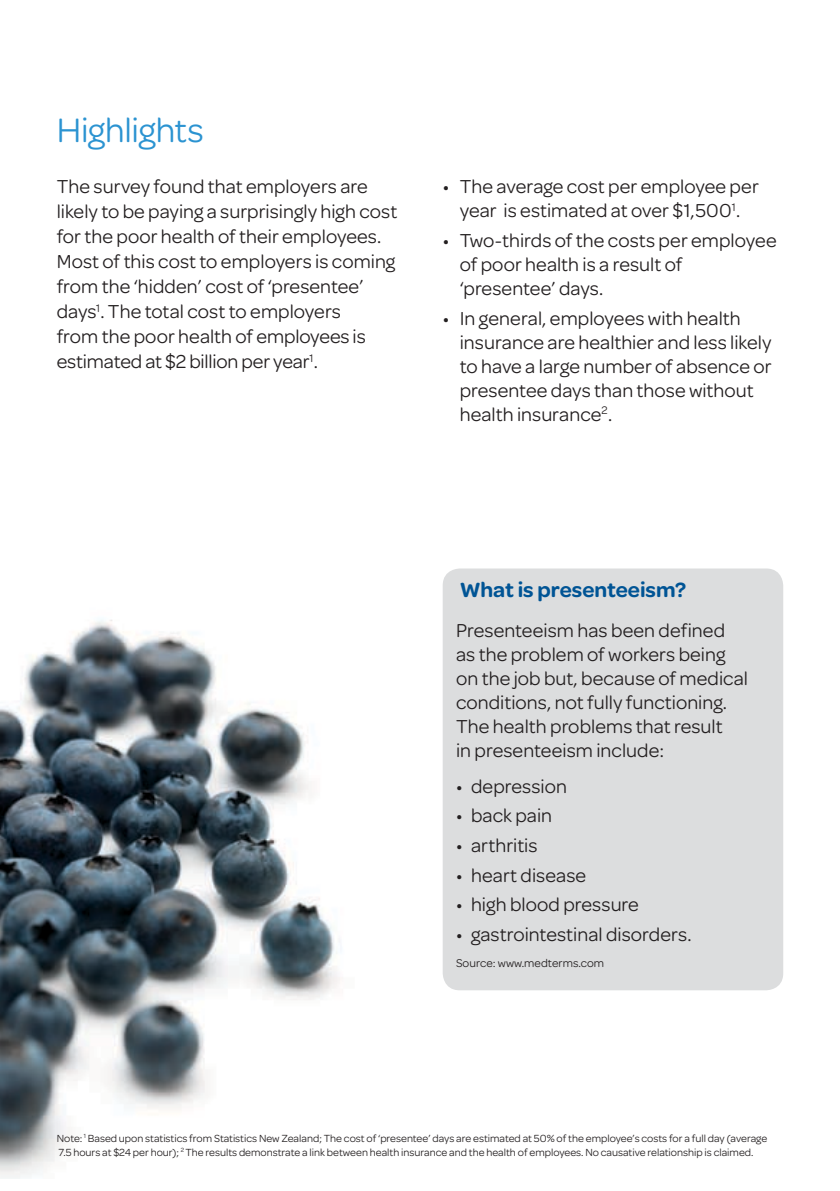
<style>
.page{position:relative;width:840px;height:1191px;background:#fff}
.page>*{position:absolute;margin:0;border:0;box-sizing:border-box;transform-origin:0 0}
.t1{font:36px "Omnes";letter-spacing:-.01em;color:#2b93d1}
.t2{font:600 22px "Omnes";color:#005495}
.t3{font:20px/24px "Omnes";letter-spacing:.005em;color:#231f20}
.t4{font:12px "Omnes";letter-spacing:.005em;color:#231f20}
.t5{font:11px/14px "Omnes";color:#231f20}
</style>
<div class="page">
<img style="left:0;top:619px;width:340px;height:559px">
<div style="left:442px;top:568px;width:340px;height:422px;background:#dcddde;border-radius:17px"></div>
<h1 class="t1" style="left:57px;top:110px;width:148px">Highlights</h1>
<p class="t3" style="left:57px;top:174px;width:342px;line-height:25px">The survey found that employers are likely to be paying a surprisingly high cost for the poor health of their employees.<br>Most of this cost to employers is coming from the ‘hidden’ cost of ‘presentee’ days<sup>1</sup>. The total cost to employers<br>from the poor health of employees is estimated at $2 billion per year<sup>1</sup>.</p>
<p class="t3" style="left:442px;top:175px;width:317px;text-align:center">• The average cost per employee per year is estimated at over $1,500<sup>1</sup>.</p>
<p class="t3" style="left:459px;top:228px;width:318px;text-indent:-17px">• Two-thirds of the costs per employee of poor health is a result of ‘presentee’ days.</p>
<p class="t3" style="left:459px;top:306px;width:313px;text-indent:-17px">• In general, employees with health insurance are healthier and less likely to have a large number of absence or presentee days than those without health insurance<sup>2</sup>.</p>
<p class="t2" style="left:459px;top:577px;width:228px">What is presenteeism?</p>
<p class="t3" style="left:456px;top:618px;width:293px">Presenteeism has been defined as the problem of workers being on the job but, because of medical conditions, not fully functioning.<br>The health problems that result<br>in presenteeism include:</p>
<p class="t3" style="left:456px;top:774px;width:112px">• depression</p>
<p class="t3" style="left:456px;top:803px;width:98px">• back pain</p>
<p class="t3" style="left:456px;top:833px;width:83px">• arthritis</p>
<p class="t3" style="left:456px;top:863px;width:131px">• heart disease</p>
<p class="t3" style="left:456px;top:892px;width:184px">• high blood pressure</p>
<p class="t3" style="left:456px;top:922px;width:237px">• gastrointestinal disorders.</p>
<p class="t4" style="left:456px;top:956px;width:149px">Source: www.medterms.com</p>
<p class="t5" style="left:57px;top:1131px;width:711px">Note: <sup>1</sup> Based upon statistics from Statistics New Zealand; The cost of ‘presentee’ days are estimated at 50% of the employee’s costs for a full day (average<br>7.5 hours at $24 per hour); <sup>2</sup> The results demonstrate a link between health insurance and the health of employees. No causative relationship is claimed.</p>
</div>
